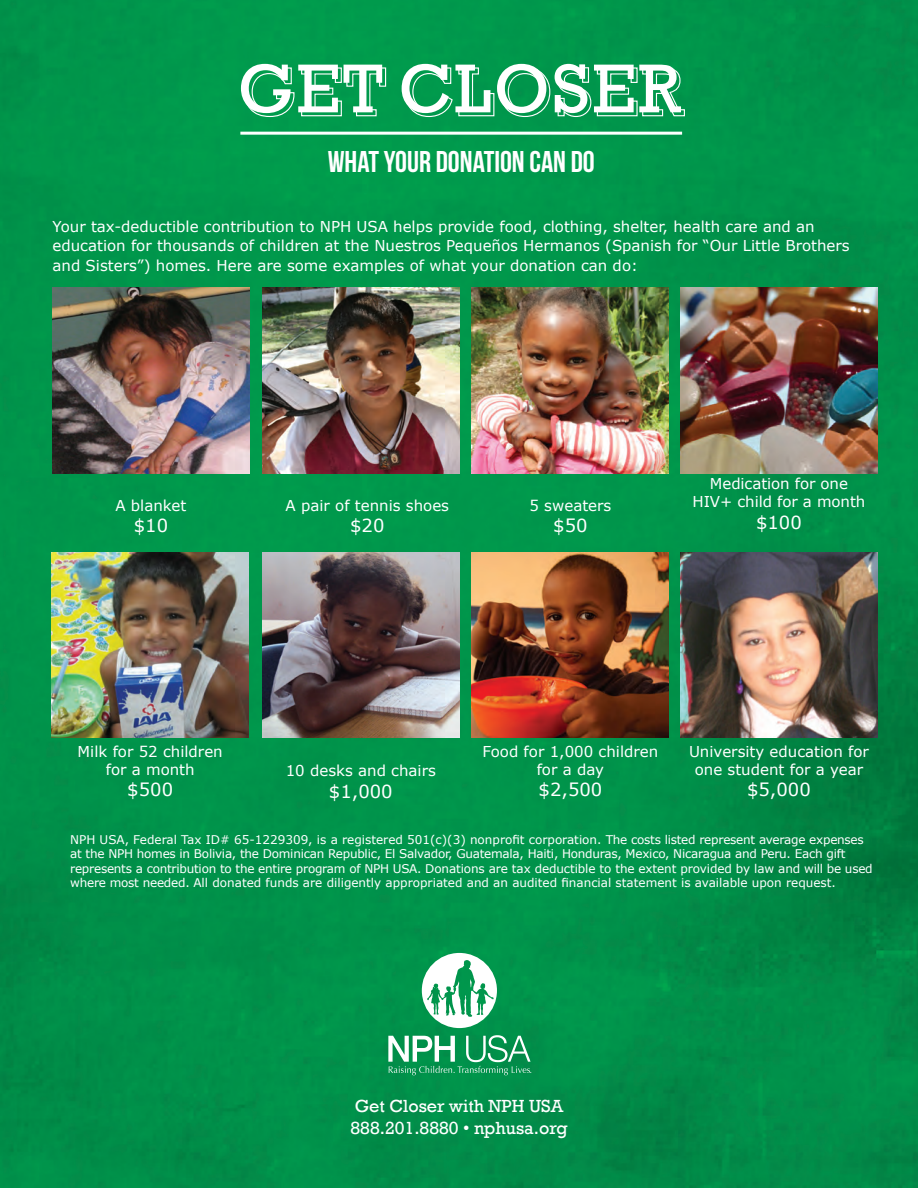
<style>
.page{position:relative;width:918px;height:1188px;background:#fff}
.page>*{position:absolute;margin:0;border:0;box-sizing:border-box;transform-origin:0 0}
.t1{font:30px "Bebas Neue";color:#fff}
.t2{font:18px/21.6px "Rockwell";color:#fff}
.t3{font:18px "Verdana";color:#fff}
.t4{font:15px/18px "Verdana";color:#fff;text-align:center}
.t5{font:12px/14.4px "Verdana";letter-spacing:-.02em;color:#fff}
</style>
<div class="page">
<img style="left:0;top:0;width:918px;height:1188px">
<svg style="left:241px;top:64px;width:146px;height:54px"></svg>
<svg style="left:402px;top:64px;width:284px;height:54px"></svg>
<hr style="left:240px;top:132px;width:442px;height:3px;background:#fff">
<img style="left:472px;top:553px;width:197px;height:185px">
<img style="left:680px;top:553px;width:198px;height:185px">
<img style="left:472px;top:287px;width:197px;height:186px">
<img style="left:680px;top:287px;width:198px;height:186px">
<img style="left:262px;top:287px;width:197px;height:186px">
<img style="left:52px;top:287px;width:198px;height:186px">
<img style="left:262px;top:553px;width:197px;height:185px">
<img style="left:52px;top:553px;width:197px;height:185px">
<svg style="left:422px;top:953px;width:75px;height:75px"></svg>
<svg style="left:388px;top:1035px;width:143px;height:40px"></svg>
<h1 class="t1" style="left:328px;top:145px;width:269px">WHAT YOUR DONATION CAN DO</h1>
<p class="t4" style="left:52px;top:217px;width:799px;line-height:19.5px;text-align:left">Your tax-deductible contribution to NPH USA helps provide food, clothing, shelter, health care and an education for thousands of children at the Nuestros Pequeños Hermanos (Spanish for “Our Little Brothers and Sisters”) homes. Here are some examples of what your donation can do:</p>
<p class="t4" style="left:115px;top:496px;width:73px">A blanket</p>
<h2 class="t3" style="left:134px;top:513px;width:36px">$10</h2>
<p class="t4" style="left:286px;top:496px;width:165px">A pair of tennis shoes</p>
<h2 class="t3" style="left:350px;top:513px;width:36px">$20</h2>
<p class="t4" style="left:529px;top:496px;width:83px">5 sweaters</p>
<h2 class="t3" style="left:553px;top:513px;width:36px">$50</h2>
<p class="t4" style="left:693px;top:475px;width:174px">Medication for one<br>HIV+ child for a month</p>
<h2 class="t3" style="left:756px;top:510px;width:47px">$100</h2>
<p class="t4" style="left:78px;top:742px;width:147px">Milk for 52 children for a month</p>
<h2 class="t3" style="left:127px;top:777px;width:47px">$500</h2>
<p class="t4" style="left:286px;top:762px;width:152px">10 desks and chairs</p>
<h2 class="t3" style="left:329px;top:779px;width:65px">$1,000</h2>
<p class="t4" style="left:483px;top:742px;width:177px">Food for 1,000 children for a day</p>
<h2 class="t3" style="left:539px;top:777px;width:65px">$2,500</h2>
<p class="t4" style="left:689px;top:742px;width:181px">University education for one student for a year</p>
<h2 class="t3" style="left:747px;top:777px;width:65px">$5,000</h2>
<p class="t5" style="left:70px;top:832px;width:804px">NPH USA, Federal Tax ID# 65-1229309, is a registered 501(c)(3) nonprofit corporation. The costs listed represent average expenses at the NPH homes in Bolivia, the Dominican Republic, El Salvador, Guatemala, Haiti, Honduras, Mexico, Nicaragua and Peru. Each gift represents a contribution to the entire program of NPH USA. Donations are tax deductible to the extent provided by law and will be used where most needed. All donated funds are diligently appropriated and an audited financial statement is available upon request.</p>
<h2 class="t2" style="left:351px;top:1095px;width:219px">Get Closer with NPH USA<br>888.201.8880 • nphusa.org</h2>
</div>
